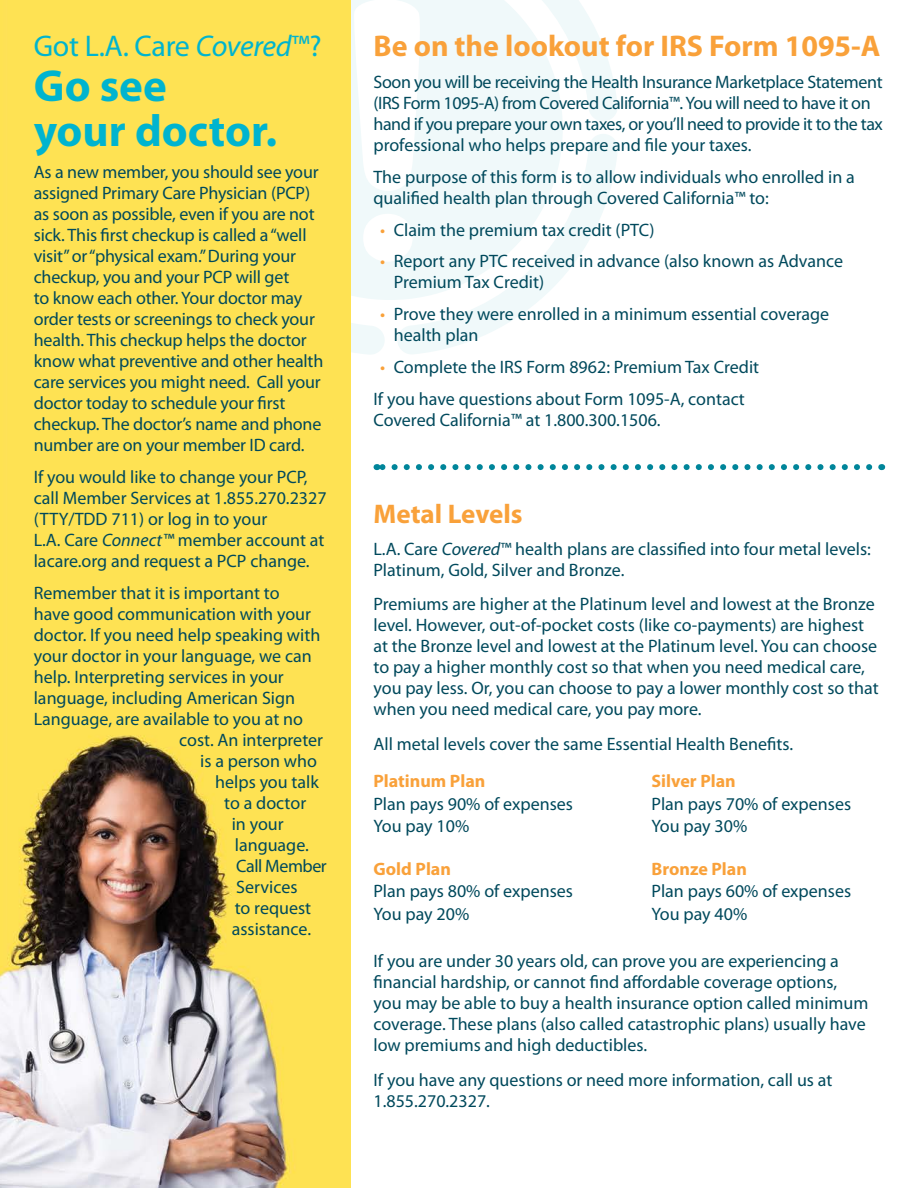
<style>
.page{position:relative;width:918px;height:1188px;background:#fff}
.page>*{position:absolute;margin:0;border:0;box-sizing:border-box;transform-origin:0 0}
.t1{font:700 45px/45px "Myriad Pro";color:#00b4cf}
.t2{font:700 30px "Myriad Pro";color:#f9a13a}
.t3{font:30px "Myriad Pro";letter-spacing:-.01em;color:#00b4cf}
.t4{font:700 27px "Myriad Pro";color:#f9a13a}
.t5{font:18px/21px "Myriad Pro";color:#00495c}
.t6{font:18px/21px "Myriad Pro";letter-spacing:-.025em;color:#00495c}
.t7{font:700 18px "Myriad Pro";color:#f9a13a}
.s1{font-style:italic}
.s2{color:#f9a13a}
</style>
<div class="page">
<hr style="left:917px;top:0;width:1px;height:1188px;background:#d4edf2">
<hr style="left:917px;top:34px;width:1px;height:73px;background:#fff">
<svg style="left:351px;top:323px;width:34px;height:31px"></svg>
<svg style="left:398px;top:134px;width:220px;height:220px"></svg>
<svg style="left:563px;top:0;width:55px;height:121px"></svg>
<svg style="left:351px;top:0;width:212px;height:300px;fill:#f0f9fa"></svg>
<img style="left:0;top:0;width:351px;height:1188px">
<svg style="left:383px;top:464px;width:486px;height:6px"></svg>
<h2 class="t3" style="left:34px;top:28px;width:289px">Got L.A. Care <span class="s1">Covered</span>™?</h2>
<h1 class="t1" style="left:34px;top:62px;width:245px">Go see<br>your doctor.</h1>
<p class="t5" style="left:34px;top:161px;width:291px">As a new member, you should see your assigned Primary Care Physician (PCP) as soon as possible, even if you are not sick. This first checkup is called a “well visit” or “physical exam.” During your checkup, you and your PCP will get<br>to know each other. Your doctor may order tests or screenings to check your health. This checkup helps the doctor know what preventive and other health care services you might need. Call your doctor today to schedule your first checkup. The doctor’s name and phone number are on your member ID card.</p>
<p class="t5" style="left:34px;top:466px;width:294px">If you would like to change your PCP, call Member Services at 1.855.270.2327 (TTY/TDD 711) or log in to your<br>L.A. Care <span class="s1">Connect™</span> member account at lacare.org and request a PCP change.</p>
<p class="t5" style="left:34px;top:582px;width:247px">Remember that it is important to</p>
<p class="t5" style="left:34px;top:603px;width:279px">have good communication with your</p>
<p class="t5" style="left:34px;top:624px;width:288px">doctor. If you need help speaking with</p>
<p class="t5" style="left:34px;top:645px;width:279px">your doctor in your language, we can</p>
<p class="t5" style="left:34px;top:666px;width:252px">help. Interpreting services in your</p>
<p class="t5" style="left:34px;top:687px;width:263px">language, including American Sign</p>
<p class="t5" style="left:34px;top:708px;width:271px">Language, are available to you at no</p>
<p class="t5" style="left:179px;top:729px;width:145px">cost. An interpreter</p>
<p class="t5" style="left:200px;top:750px;width:118px">is a person who</p>
<p class="t5" style="left:215px;top:771px;width:105px">helps you talk</p>
<p class="t5" style="left:224px;top:792px;width:83px">to a doctor</p>
<p class="t5" style="left:232px;top:813px;width:54px">in your</p>
<p class="t5" style="left:235px;top:834px;width:76px">language.</p>
<p class="t6" style="left:236px;top:855px;width:92px">Call Member</p>
<p class="t5" style="left:236px;top:876px;width:63px">Services</p>
<p class="t5" style="left:235px;top:897px;width:78px">to request</p>
<p class="t5" style="left:232px;top:918px;width:81px">assistance.</p>
<h2 class="t2" style="left:374px;top:27px;width:508px">Be on the lookout for IRS Form 1095-A</h2>
<p class="t6" style="left:374px;top:71px;width:511px">Soon you will be receiving the Health Insurance Marketplace Statement (IRS Form 1095-A) from Covered California™. You will need to have it on hand if you prepare your own taxes, or you’ll need to provide it to the tax professional who helps prepare and file your taxes.</p>
<p class="t5" style="left:374px;top:166px;width:483px">The purpose of this form is to allow individuals who enrolled in a qualified health plan through Covered California™ to:</p>
<p class="t5" style="left:380px;top:219px;width:276px"><span class="s2">•</span> Claim the premium tax credit (PTC)</p>
<p class="t5" style="left:394px;top:251px;width:451px;text-indent:-14px"><span class="s2">•</span> Report any PTC received in advance (also known as Advance<br>Premium Tax Credit)</p>
<p class="t5" style="left:394px;top:303px;width:437px;text-indent:-14px"><span class="s2">•</span> Prove they were enrolled in a minimum essential coverage health plan</p>
<p class="t5" style="left:374px;top:351px;width:387px;line-height:31.8px;text-indent:7px"><span class="s2">•</span> Complete the IRS Form 8962: Premium Tax Credit<br>If you have questions about Form 1095-A, contact</p>
<p class="t5" style="left:374px;top:409px;width:289px">Covered California™ at 1.800.300.1506.</p>
<h3 class="t4" style="left:374px;top:496px;width:151px">Metal Levels</h3>
<p class="t5" style="left:374px;top:538px;width:499px">L.A. Care <span class="s1">Covered</span>™ health plans are classified into four metal levels:<br>Platinum, Gold, Silver and Bronze.</p>
<p class="t5" style="left:374px;top:593px;width:507px">Premiums are higher at the Platinum level and lowest at the Bronze level. However, out-of-pocket costs (like co-payments) are highest at the Bronze level and lowest at the Platinum level. You can choose to pay a higher monthly cost so that when you need medical care, you pay less. Or, you can choose to pay a lower monthly cost so that when you need medical care, you pay more.</p>
<p class="t5" style="left:374px;top:733px;width:421px">All metal levels cover the same Essential Health Benefits.</p>
<p class="t7" style="left:374px;top:769px;width:113px">Platinum Plan</p>
<p class="t5" style="left:374px;top:792px;width:201px;line-height:22.5px">Plan pays 90% of expenses<br>You pay 10%</p>
<p class="t7" style="left:374px;top:857px;width:79px">Gold Plan</p>
<p class="t5" style="left:374px;top:880px;width:201px;line-height:22.5px">Plan pays 80% of expenses<br>You pay 20%</p>
<p class="t5" style="left:374px;top:950px;width:497px">If you are under 30 years old, can prove you are experiencing a financial hardship, or cannot find affordable coverage options, you may be able to buy a health insurance option called minimum coverage. These plans (also called catastrophic plans) usually have low premiums and high deductibles.</p>
<p class="t5" style="left:374px;top:1069px;width:460px">If you have any questions or need more information, call us at<br>1.855.270.2327.</p>
<p class="t7" style="left:652px;top:769px;width:86px">Silver Plan</p>
<p class="t5" style="left:652px;top:792px;width:201px;line-height:22.5px">Plan pays 70% of expenses<br>You pay 30%</p>
<p class="t7" style="left:652px;top:857px;width:97px">Bronze Plan</p>
<p class="t5" style="left:652px;top:880px;width:201px;line-height:22.5px">Plan pays 60% of expenses<br>You pay 40%</p>
</div>
